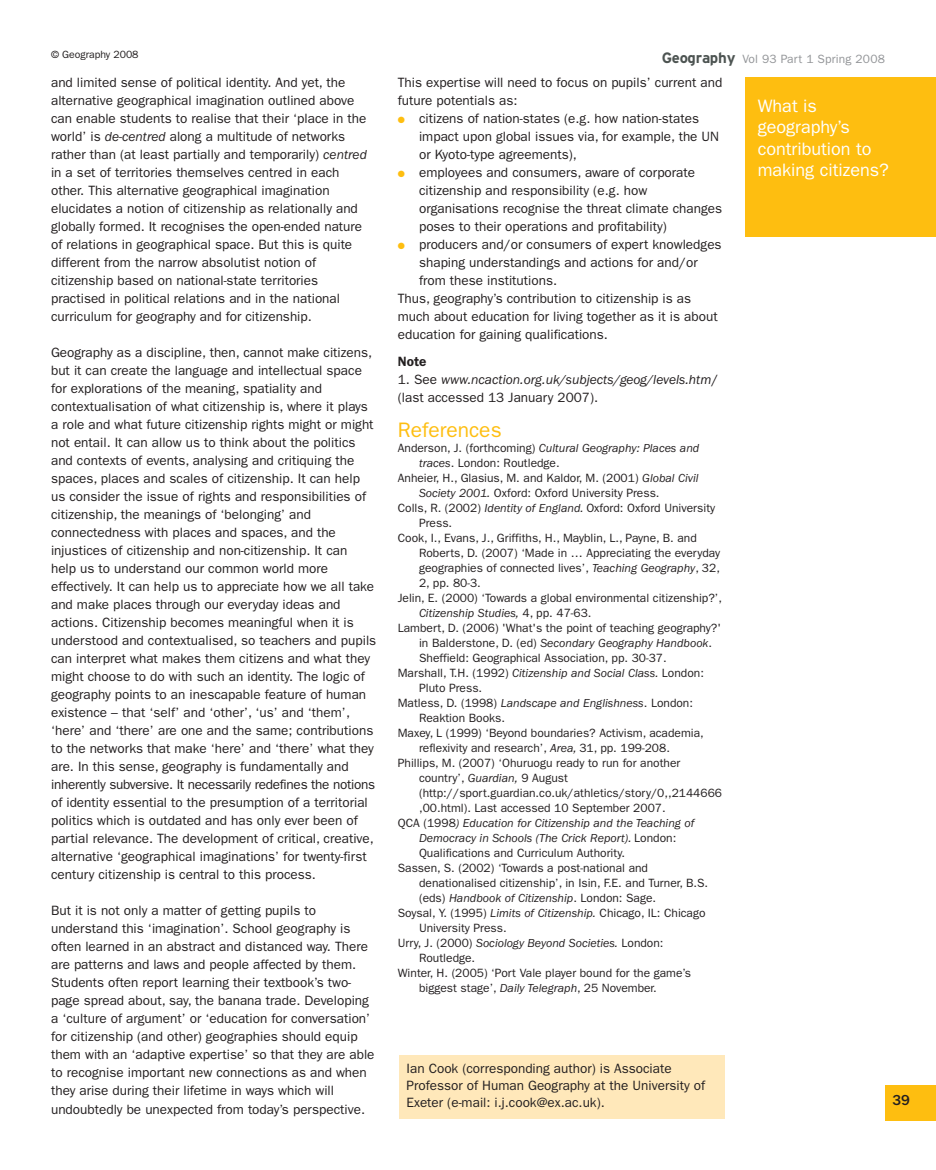
<style>
.page{position:relative;width:936px;height:1170px;background:#fff}
.page>*{position:absolute;margin:0;border:0;box-sizing:border-box;transform-origin:0 0}
.t1{font:21px "ITC Franklin Gothic Std";color:#febe10}
.t2{font:18px/21.6px "ITC Franklin Gothic Std";color:#fff}
.t3{font:500 15px "ITC Franklin Gothic Std";color:#231f20}
.t4{font:13.5px/18px "ITC Franklin Gothic Std";color:#231f20}
.t5{font:italic 13.5px/18px "ITC Franklin Gothic Std";color:#231f20}
.t6{font:600 13.5px "ITC Franklin Gothic Std";color:#231f20}
.t7{font:12px "ITC Franklin Gothic Std";color:#231f20}
.t8{font:italic 12px "ITC Franklin Gothic Std";color:#231f20}
.t9{font:12px "ITC Franklin Gothic Std";letter-spacing:.015em;color:#939598}
.t10{font:10.5px "ITC Franklin Gothic Std";color:#231f20}
.s1{font-style:italic}
.s2{font-family:"Interstate";font-weight:700;font-size:15px;color:#4d5452}
.s3{color:#febe10}
.s4{font-style:normal}
</style>
<div class="page">
<div style="left:745px;top:78px;width:190px;height:159px;background:#febe10"></div>
<div style="left:884px;top:1084px;width:51px;height:35px;background:#febe10"></div>
<div style="left:399px;top:1055px;width:325px;height:63px;background:#ffe8ba"></div>
<p class="t10" style="left:51px;top:51px;width:89px">© Geography 2008</p>
<p class="t4" style="left:51px;top:75px;width:317px">and limited sense of political identity. And yet, the alternative geographical imagination outlined above can enable students to realise that their ‘place in the world’ is <span class="s1">de-centred</span> along a multitude of networks rather than (at least partially and temporarily) <span class="s1">centred </span>in a set of territories themselves centred in each other. This alternative geographical imagination elucidates a notion of citizenship as relationally and globally formed. It recognises the open-ended nature of relations in geographical space. But this is quite different from the narrow absolutist notion of citizenship based on national-state territories practised in political relations and in the national curriculum for geography and for citizenship.</p>
<p class="t4" style="left:51px;top:345px;width:327px">Geography as a discipline, then, cannot make citizens, but it can create the language and intellectual space for explorations of the meaning, spatiality and contextualisation of what citizenship is, where it plays a role and what future citizenship rights might or might not entail. It can allow us to think about the politics and contexts of events, analysing and critiquing the spaces, places and scales of citizenship. It can help us consider the issue of rights and responsibilities of citizenship, the meanings of ‘belonging’ and connectedness with places and spaces, and the injustices of citizenship and non-citizenship. It can<br>help us to understand our common world more effectively. It can help us to appreciate how we all take and make places through our everyday ideas and actions. Citizenship becomes meaningful when it is understood and contextualised, so teachers and pupils can interpret what makes them citizens and what they might choose to do with such an identity. The logic of geography points to an inescapable feature of human existence – that ‘self’ and ‘other’, ‘us’ and ‘them’, ‘here’ and ‘there’ are one and the same; contributions to the networks that make ‘here’ and ‘there’ what they are. In this sense, geography is fundamentally and inherently subversive. It necessarily redefines the notions of identity essential to the presumption of a territorial politics which is outdated and has only ever been of partial relevance. The development of critical, creative, alternative ‘geographical imaginations’ for twenty-first century citizenship is central to this process.</p>
<p class="t4" style="left:51px;top:903px;width:325px">But it is not only a matter of getting pupils to understand this ‘imagination’. School geography is often learned in an abstract and distanced way. There are patterns and laws and people affected by them.<br>Students often report learning their textbook’s two&shy;page spread about, say, the banana trade. Developing a ‘culture of argument’ or ‘education for conversation’ for citizenship (and other) geographies should equip them with an ‘adaptive expertise’ so that they are able to recognise important new connections as and when they arise during their lifetime in ways which will undoubtedly be unexpected from today’s perspective.</p>
<p class="t9" style="left:661px;top:55px;width:225px"><span class="s2">Geography</span> Vol 93 Part 1 Spring 2008</p>
<h2 class="t2" style="left:757px;top:96px;width:133px">What is geography’s contribution to making citizens?</h2>
<p class="t4" style="left:398px;top:75px;width:326px">This expertise will need to focus on pupils’ current and future potentials as:</p>
<p class="t4" style="left:419px;top:111px;width:301px;text-indent:-21px"><span class="s3">●</span> citizens of nation-states (e.g. how nation-states impact upon global issues via, for example, the UN or Kyoto-type agreements),</p>
<p class="t4" style="left:419px;top:165px;width:304px;text-indent:-21px"><span class="s3">●</span> employees and consumers, aware of corporate citizenship and responsibility (e.g. how organisations recognise the threat climate changes poses to their operations and profitability)</p>
<p class="t4" style="left:398px;top:237px;width:325px"><span class="s3">●</span> producers and/or consumers of expert knowledges</p>
<p class="t4" style="left:419px;top:255px;width:280px">shaping understandings and actions for and/or</p>
<p class="t4" style="left:419px;top:273px;width:139px">from these institutions.</p>
<p class="t4" style="left:398px;top:291px;width:295px">Thus, geography’s contribution to citizenship is as</p>
<p class="t4" style="left:398px;top:309px;width:321px">much about education for living together as it is about</p>
<p class="t4" style="left:398px;top:327px;width:212px">education for gaining qualifications.</p>
<p class="t6" style="left:398px;top:357px;width:30px">Note</p>
<p class="t5" style="left:398px;top:372px;width:322px"><span class="s4">1. See</span> www.ncaction.org.uk/subjects/geog/levels.htm<span class="s4">/ (last accessed 13 January 2007).</span></p>
<h1 class="t1" style="left:398px;top:422px;width:105px">References</h1>
<p class="t8" style="left:398px;top:443px;width:303px"><span class="s4">Anderson, J. (forthcoming)</span> Cultural Geography: Places and</p>
<p class="t7" style="left:419px;top:458px;width:142px"><span class="s1">traces</span>. London: Routledge.</p>
<p class="t7" style="left:398px;top:473px;width:302px">Anheier, H., Glasius, M. and Kaldor, M. (2001) <span class="s1">Global Civil</span></p>
<p class="t7" style="left:419px;top:488px;width:242px"><span class="s1">Society 2001.</span> Oxford: Oxford University Press.</p>
<p class="t7" style="left:398px;top:503px;width:319px">Colls, R. (2002) <span class="s1">Identity of England.</span> Oxford: Oxford University</p>
<p class="t7" style="left:419px;top:518px;width:35px">Press.</p>
<p class="t7" style="left:398px;top:533px;width:300px">Cook, I., Evans, J., Griffiths, H., Mayblin, L., Payne, B. and</p>
<p class="t7" style="left:419px;top:548px;width:302px">Roberts, D. (2007) ‘Made in … Appreciating the everyday</p>
<p class="t7" style="left:419px;top:563px;width:302px">geographies of connected lives’, <span class="s1">Teaching Geography</span>, 32,</p>
<p class="t7" style="left:419px;top:578px;width:63px">2, pp. 80-3.</p>
<p class="t7" style="left:398px;top:593px;width:326px">Jelin, E. (2000) ‘Towards a global environmental citizenship?’,</p>
<p class="t8" style="left:419px;top:608px;width:174px">Citizenship Studies, <span class="s4">4, pp. 47-63.</span></p>
<p class="t7" style="left:398px;top:623px;width:324px">Lambert, D. (2006) 'What's the point of teaching geography?'</p>
<p class="t8" style="left:419px;top:638px;width:294px"><span class="s4">in Balderstone, D. (ed)</span> Secondary Geography Handbook<span class="s4">.</span></p>
<p class="t7" style="left:419px;top:653px;width:249px">Sheffield: Geographical Association, pp. 30-37.</p>
<p class="t7" style="left:398px;top:668px;width:308px">Marshall, T.H. (1992) <span class="s1">Citizenship and Social Class.</span> London:</p>
<p class="t7" style="left:419px;top:683px;width:65px">Pluto Press.</p>
<p class="t7" style="left:398px;top:698px;width:297px">Matless, D. (1998) <span class="s1">Landscape and Englishness</span>. London:</p>
<p class="t7" style="left:419px;top:713px;width:87px">Reaktion Books.</p>
<p class="t7" style="left:398px;top:728px;width:307px">Maxey, L (1999) ‘Beyond boundaries? Activism, academia,</p>
<p class="t7" style="left:419px;top:743px;width:252px">reflexivity and research’, <span class="s1">Area,</span> 31, pp. 199-208.</p>
<p class="t7" style="left:398px;top:758px;width:284px">Phillips, M. (2007) ‘Ohuruogu ready to run for another</p>
<p class="t7" style="left:419px;top:773px;width:150px">country’, <span class="s1">Guardian,</span> 9 August</p>
<p class="t7" style="left:419px;top:788px;width:304px">(http://sport.guardian.co.uk/athletics/story/0,,2144666</p>
<p class="t7" style="left:419px;top:803px;width:248px">,00.html). Last accessed 10 September 2007.</p>
<p class="t8" style="left:398px;top:818px;width:298px"><span class="s4">QCA (1998</span>) Education for Citizenship and the Teaching of</p>
<p class="t8" style="left:419px;top:833px;width:259px">Democracy in Schools (The Crick Report). <span class="s4">London:</span></p>
<p class="t7" style="left:419px;top:848px;width:207px">Qualifications and Curriculum Authority.</p>
<p class="t7" style="left:398px;top:863px;width:252px">Sassen, S. (2002) ‘Towards a post-national and</p>
<p class="t7" style="left:419px;top:878px;width:290px">denationalised citizenship’, in Isin, F.E. and Turner, B.S.</p>
<p class="t8" style="left:419px;top:893px;width:238px"><span class="s4">(eds)</span> Handbook of Citizenship<span class="s4">. London: Sage.</span></p>
<p class="t7" style="left:398px;top:908px;width:309px">Soysal, Y. (1995) <span class="s1">Limits of Citizenship.</span> Chicago, IL: Chicago</p>
<p class="t7" style="left:419px;top:923px;width:89px">University Press.</p>
<p class="t8" style="left:398px;top:938px;width:267px"><span class="s4">Urry, J. (2000)</span> Sociology Beyond Societies. <span class="s4">London:</span></p>
<p class="t7" style="left:419px;top:953px;width:58px">Routledge.</p>
<p class="t7" style="left:398px;top:968px;width:295px">Winter, H. (2005) ‘Port Vale player bound for the game’s</p>
<p class="t7" style="left:419px;top:983px;width:239px">biggest stage’, <span class="s1">Daily Telegraph</span>, 25 November.</p>
<p class="t4" style="left:406px;top:1060px;width:300px;line-height:17.2px">Ian Cook (corresponding author) is Associate<br>Professor of Human Geography at the University of<br>Exeter (e-mail: i.j.cook@ex.ac.uk).</p>
<p class="t3" style="left:892px;top:1091px;width:19px">39</p>
</div>
